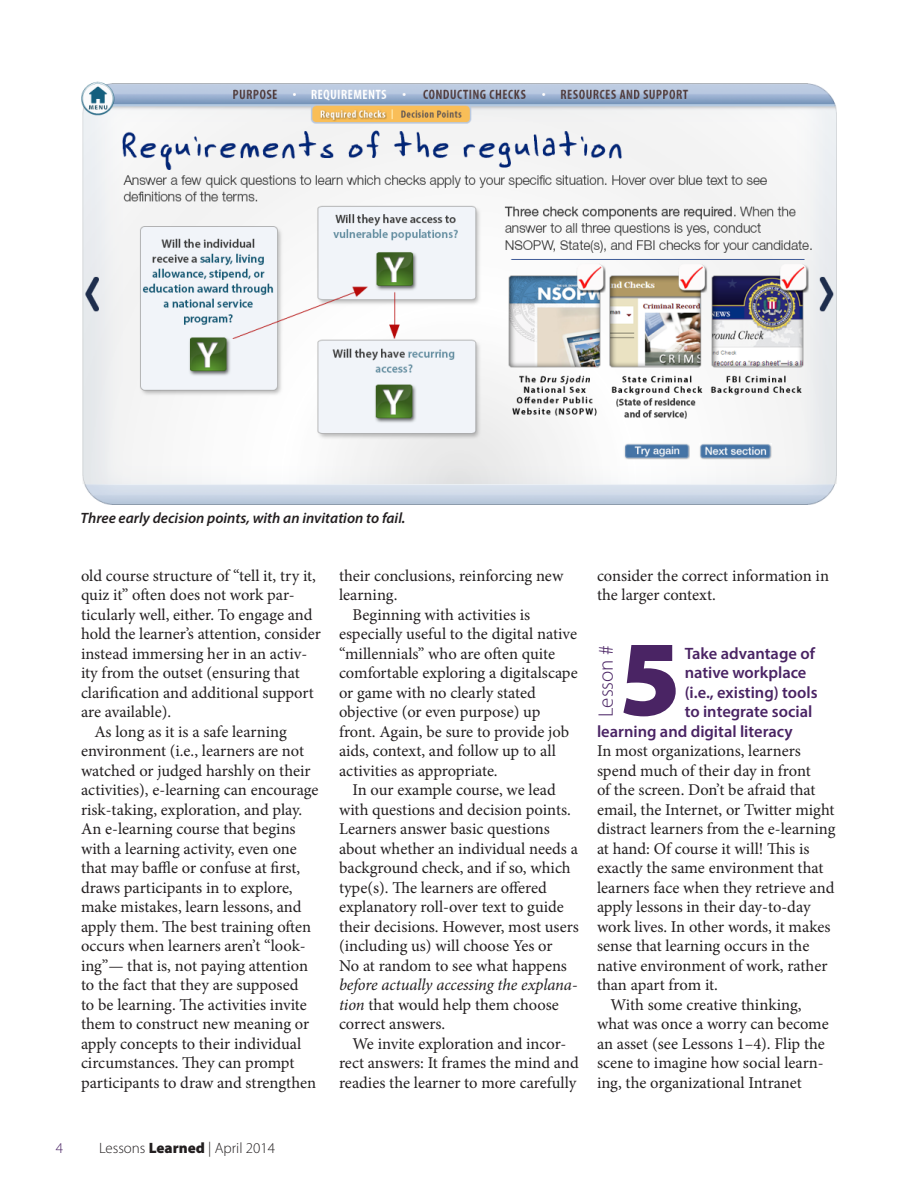
<style>
.page{position:relative;width:918px;height:1188px;background:#fff}
.page>*{position:absolute;margin:0;border:0;box-sizing:border-box;transform-origin:0 0}
.lesson_subheader{font:300 21px "Myriad Pro";color:#4a2464}
.body_text{font:16.5px/19.5px "Minion Pro";color:#231f20}
.body_no_indent{font:16.5px/19.5px "Minion Pro";color:#231f20}
.lesson_subhead_text{font:600 16.5px "Myriad Pro";color:#4a2464}
.t1{font:italic 600 15px "Myriad Pro";color:#231f20}
.t2{font:300 15px "Myriad Pro";color:#231f20}
.t3{font:300 15px "Myriad Pro";color:#4a2464}
.s1{font-style:italic}
.s2{font-weight:900}
</style>
<div class="page">
<img style="left:81px;top:81px;width:756px;height:423px">
<svg style="left:623px;top:645px;width:53px;height:71px"></svg>
<p class="t1" style="left:81px;top:509px;width:326px">Three early decision points, with an invitation to fail.</p>
<p class="body_no_indent" style="left:81px;top:566px;width:241px">old course structure of “tell it, try it, quiz it” often does not work par&shy;ticularly well, either. To engage and hold the learner’s attention, consider instead immersing her in an activ&shy;ity from the outset (ensuring that clarification and additional support are available).</p>
<p class="body_text" style="left:81px;top:722px;width:239px;text-indent:14px">As long as it is a safe learning environment (i.e., learners are not watched or judged harshly on their activities), e-learning can encourage risk-taking, exploration, and play.<br>An e-learning course that begins with a learning activity, even one that may baffle or confuse at first, draws participants in to explore, make mistakes, learn lessons, and apply them. The best training often occurs when learners aren’t “look&shy;ing”— that is, not paying attention to the fact that they are supposed<br>to be learning. The activities invite them to construct new meaning or apply concepts to their individual circumstances. They can prompt participants to draw and strengthen</p>
<p class="body_text" style="left:339px;top:566px;width:226px">their conclusions, reinforcing new learning.</p>
<p class="body_text" style="left:339px;top:605px;width:240px;text-indent:14px">Beginning with activities is especially useful to the digital native “millennials” who are often quite comfortable exploring a digitalscape or game with no clearly stated objective (or even purpose) up front. Again, be sure to provide job aids, context, and follow up to all activities as appropriate.</p>
<p class="body_text" style="left:339px;top:780px;width:241px;text-indent:14px">In our example course, we lead with questions and decision points.<br>Learners answer basic questions about whether an individual needs a background check, and if so, which type(s). The learners are offered explanatory roll-over text to guide their decisions. However, most users (including us) will choose Yes or<br>No at random to see what happens <span class="s1">before actually accessing the explana&shy;tion</span> that would help them choose correct answers.</p>
<p class="body_text" style="left:339px;top:1034px;width:241px;text-align:center">We invite exploration and incor&shy;rect answers: It frames the mind and readies the learner to more carefully</p>
<p class="body_text" style="left:597px;top:566px;width:234px">consider the correct information in the larger context.</p>
<p class="lesson_subheader" style="left:594px;top:717px;width:74px;rotate:-90deg">Lesson #</p>
<p class="lesson_subhead_text" style="left:685px;top:643px;width:132px">Take advantage of</p>
<p class="lesson_subhead_text" style="left:685px;top:662px;width:123px">native workplace</p>
<p class="lesson_subhead_text" style="left:685px;top:682px;width:134px">(i.e., existing) tools</p>
<p class="lesson_subhead_text" style="left:685px;top:701px;width:129px">to integrate social</p>
<p class="lesson_subhead_text" style="left:597px;top:721px;width:197px">learning and digital literacy</p>
<p class="body_no_indent" style="left:597px;top:741px;width:240px">In most organizations, learners spend much of their day in front<br>of the screen. Don’t be afraid that email, the Internet, or Twitter might distract learners from the e-learning at hand: Of course it will! This is exactly the same environment that learners face when they retrieve and apply lessons in their day-to-day work lives. In other words, it makes sense that learning occurs in the native environment of work, rather than apart from it.</p>
<p class="body_text" style="left:597px;top:995px;width:233px;text-indent:14px">With some creative thinking, what was once a worry can become an asset (see Lessons 1–4). Flip the scene to imagine how social learn&shy;ing, the organizational Intranet</p>
<p class="t3" style="left:56px;top:1140px;width:9px">4</p>
<p class="t2" style="left:99px;top:1140px;width:178px">Lessons <span class="s2">Learned</span> | April 2014</p>
</div>
